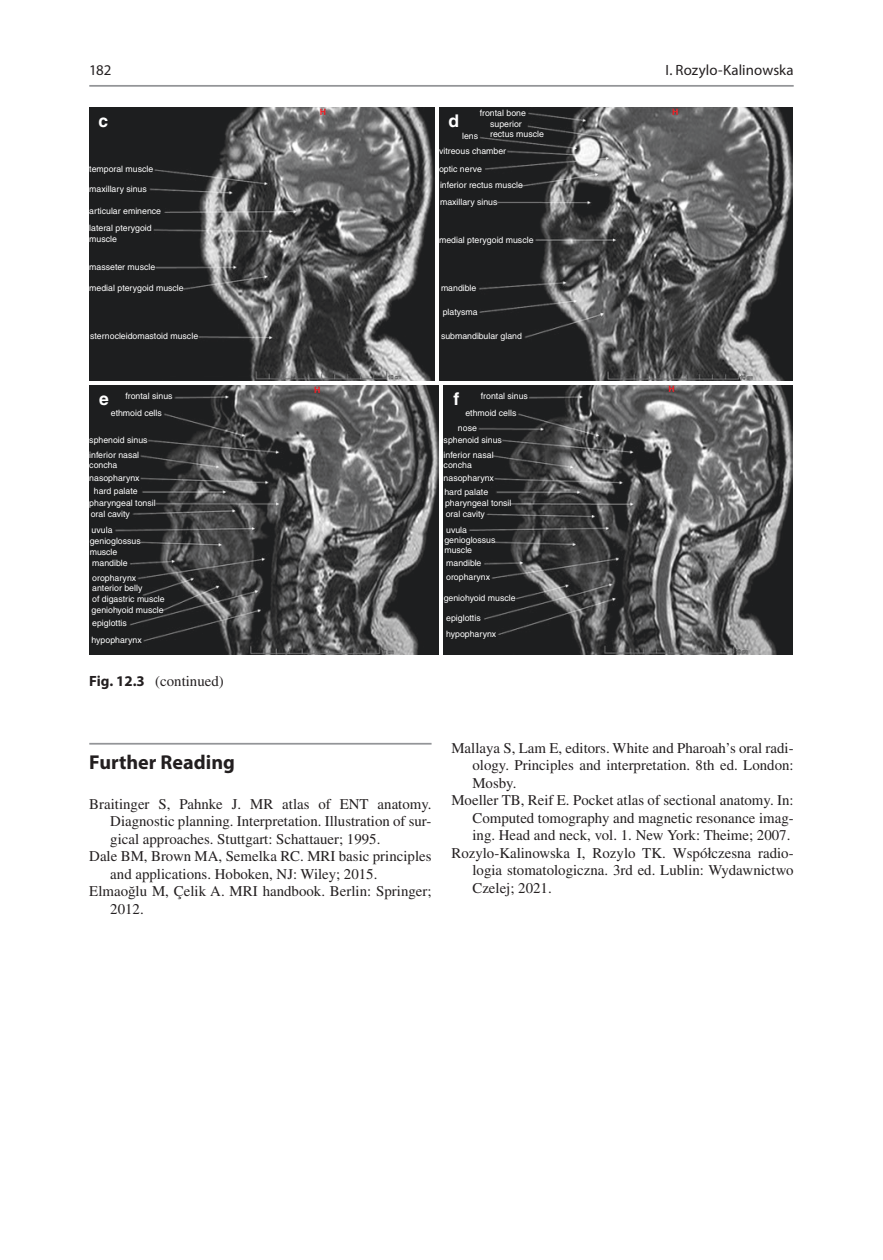
<style>
.page{position:relative;width:883px;height:1260px;background:#fff}
.page>*{position:absolute;margin:0;border:0;box-sizing:border-box;transform-origin:0 0}
.t1{font:700 20.12px "Myriad Pro";color:#231f20}
.t2{font:17.5px "Helvetica Bold 6";color:#fff}
.t3{font:14.88px "Times LT Std";color:#231f20}
.t4{font:14.88px "Myriad Pro Regular 2";letter-spacing:.005em;color:#231f20}
.t5{font:14.88px "Myriad Pro";color:#231f20}
.t6{font:8.75px/10.8px "Helvetica 6";color:#fff}
.t7{font:8.75px "Helvetica Bold 6";color:#ee1d23}
.s1{font-family:"Myriad Pro";font-weight:700}
.s2{font-family:"Times New Roman"}
</style>
<div class="page">
<hr style="left:89px;top:743px;width:343px;height:2px;background:#939598">
<img style="left:89px;top:385px;width:350px;height:269px">
<img style="left:444px;top:385px;width:349px;height:270px">
<img style="left:89px;top:107px;width:345px;height:273px">
<img style="left:439px;top:107px;width:354px;height:273px">
<hr style="left:89px;top:85px;width:705px;height:2px;background:#939598">
<h3 class="t5" style="left:89px;top:61px;width:24px">182</h3>
<h3 class="t4" style="left:666px;top:61px;width:130px">I. Rozylo-Kalinowska</h3>
<p class="t7" style="left:320px;top:106px;width:8px">H</p>
<p class="t7" style="left:672px;top:107px;width:8px">H</p>
<h2 class="t2" style="left:99px;top:110px;width:11px">c</h2>
<h2 class="t2" style="left:448px;top:110px;width:12px">d</h2>
<p class="t6" style="left:490px;top:108px;width:37px;line-height:10.3px;text-indent:-10px">frontal bone superior</p>
<p class="t6" style="left:462px;top:130px;width:18px">lens</p>
<p class="t6" style="left:439px;top:126px;width:106px;line-height:16.4px;text-indent:51px">rectus muscle vitreous chamber</p>
<p class="t6" style="left:439px;top:161px;width:85px;line-height:16.4px">optic nerve<br>inferior rectus muscle maxillary sinus</p>
<p class="t6" style="left:439px;top:234px;width:96px">medial pterygoid muscle</p>
<p class="t6" style="left:89px;top:163px;width:65px">temporal muscle</p>
<p class="t6" style="left:89px;top:183px;width:59px">maxillary sinus</p>
<p class="t6" style="left:89px;top:203px;width:73px;line-height:17px">articular eminence lateral pterygoid</p>
<p class="t6" style="left:89px;top:233px;width:29px">muscle</p>
<p class="t6" style="left:89px;top:262px;width:68px">masseter muscle</p>
<p class="t6" style="left:89px;top:282px;width:96px">medial pterygoid muscle</p>
<p class="t6" style="left:90px;top:330px;width:110px">sternocleidomastoid muscle</p>
<p class="t6" style="left:441px;top:282px;width:37px">mandible</p>
<p class="t6" style="left:443px;top:306px;width:37px">platysma</p>
<p class="t6" style="left:441px;top:331px;width:83px">submandibular gland</p>
<h2 class="t2" style="left:99px;top:388px;width:11px">e</h2>
<p class="t6" style="left:125px;top:391px;width:49px">frontal sinus</p>
<p class="t6" style="left:111px;top:408px;width:53px">ethmoid cells</p>
<p class="t6" style="left:89px;top:433px;width:60px;line-height:14.3px">sphenoid sinus inferior nasal</p>
<p class="t6" style="left:89px;top:460px;width:30px">concha</p>
<p class="t6" style="left:89px;top:473px;width:52px">nasopharynx</p>
<p class="t6" style="left:94px;top:486px;width:45px">hard palate</p>
<p class="t6" style="left:89px;top:497px;width:68px">pharyngeal tonsil oral cavity</p>
<p class="t6" style="left:90px;top:524px;width:53px">uvula genioglossus muscle</p>
<p class="t6" style="left:92px;top:556px;width:46px;line-height:14.7px">mandible oropharynx</p>
<p class="t6" style="left:92px;top:583px;width:75px">anterior belly<br>of digastric muscle geniohyoid muscle</p>
<p class="t6" style="left:92px;top:615px;width:52px;line-height:16.4px">epiglottis hypopharynx</p>
<h3 class="t3" style="left:89px;top:673px;width:136px"><span class="s1">Fig. 12.3</span> (continued)</h3>
<p class="t7" style="left:314px;top:384px;width:8px">H</p>
<p class="t7" style="left:668px;top:384px;width:8px">H</p>
<h2 class="t2" style="left:454px;top:388px;width:7px">f</h2>
<p class="t6" style="left:465px;top:388px;width:64px;line-height:17.2px;text-indent:15px">frontal sinus ethmoid cells</p>
<p class="t6" style="left:444px;top:421px;width:60px;line-height:12.6px;text-indent:14px">nose sphenoid sinus</p>
<p class="t6" style="left:444px;top:449px;width:51px">inferior nasal concha</p>
<p class="t6" style="left:444px;top:470px;width:52px;line-height:14.9px">nasopharynx hard palate</p>
<p class="t6" style="left:445px;top:497px;width:68px">pharyngeal tonsil oral cavity</p>
<p class="t6" style="left:444px;top:524px;width:53px;line-height:10.3px">uvula genioglossus muscle</p>
<p class="t6" style="left:446px;top:556px;width:46px;line-height:14.2px">mandible oropharynx</p>
<p class="t6" style="left:444px;top:592px;width:73px">geniohyoid muscle</p>
<p class="t6" style="left:446px;top:610px;width:52px;line-height:15.6px">epiglottis hypopharynx</p>
<h1 class="t1" style="left:89px;top:749px;width:147px">Further Reading</h1>
<h3 class="t3" style="left:89px;top:795px;width:344px">Braitinger S, Pahnke J. MR atlas of ENT anatomy.</h3>
<h3 class="t3" style="left:110px;top:813px;width:323px">Diagnostic planning. Interpretation. Illustration of sur-</h3>
<h3 class="t3" style="left:110px;top:830px;width:272px">gical approaches. Stuttgart: Schattauer; 1995.</h3>
<h3 class="t3" style="left:89px;top:848px;width:344px">Dale BM, Brown MA, Semelka RC. MRI basic principles</h3>
<h3 class="t3" style="left:110px;top:865px;width:269px">and applications. Hoboken, NJ: Wiley; 2015.</h3>
<h3 class="t3" style="left:89px;top:883px;width:344px">Elmao<span class="s2">ğ</span>lu M, Çelik A. MRI handbook. Berlin: Springer;</h3>
<h3 class="t3" style="left:110px;top:900px;width:35px">2012.</h3>
<h3 class="t3" style="left:451px;top:740px;width:344px">Mallaya S, Lam E, editors. White and Pharoah’s oral radi-</h3>
<h3 class="t3" style="left:472px;top:757px;width:323px">ology. Principles and interpretation. 8th ed. London:</h3>
<h3 class="t3" style="left:472px;top:775px;width:46px">Mosby.</h3>
<h3 class="t3" style="left:451px;top:792px;width:344px">Moeller TB, Reif E. Pocket atlas of sectional anatomy. In:</h3>
<h3 class="t3" style="left:472px;top:810px;width:323px">Computed tomography and magnetic resonance imag-</h3>
<h3 class="t3" style="left:472px;top:827px;width:320px">ing. Head and neck, vol. 1. New York: Theime; 2007.</h3>
<h3 class="t3" style="left:451px;top:845px;width:344px">Rozylo-Kalinowska I, Rozylo TK. Wspó<span class="s2">ł</span>czesna radio-</h3>
<h3 class="t3" style="left:472px;top:862px;width:323px">logia stomatologiczna. 3rd ed. Lublin: Wydawnictwo</h3>
<h3 class="t3" style="left:472px;top:880px;width:81px">Czelej; 2021.</h3>
</div>
